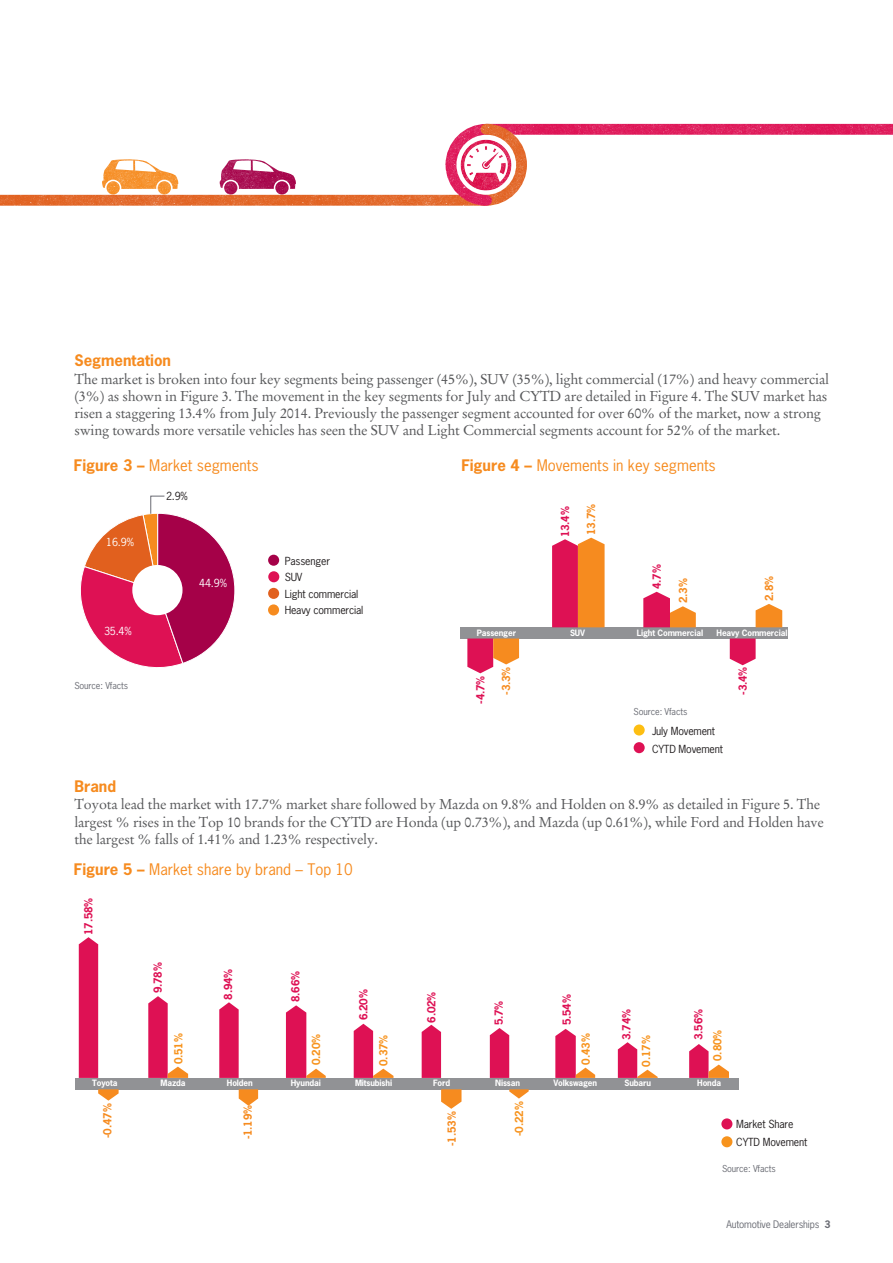
<style>
.page{position:relative;width:893px;height:1263px;background:#fff}
.page>*{position:absolute;margin:0;border:0;box-sizing:border-box;transform-origin:0 0}
.B_Body_heading{font:15px "News Gothic Std";color:#f68b1f}
.t1{font:700 15px "News Gothic Std";color:#f68b1f}
.B_Body_heading-2{font:14.25px/17.1px "Stempel Garamond LT Std";letter-spacing:-.015em;color:#57585a}
.A_Heading{font:10.5px/18px "News Gothic Std";letter-spacing:-.015em;color:#231f20}
.A_Heading-2{font:700 10.5px "News Gothic Std";letter-spacing:-.015em;color:#de1154}
.A_Heading-3{font:700 10.5px "News Gothic Std";letter-spacing:-.015em;color:#f7931d}
.A_Heading-4{font:700 10.5px "News Gothic Std";letter-spacing:-.015em;color:#f68b1f}
.A_Heading-5{font:10.5px "News Gothic Std";color:#fff}
.t2{font:9.75px "News Gothic Std";letter-spacing:-.015em;color:#696b73}
.H_Small_copy{font:9px "News Gothic Std";letter-spacing:-.015em;color:#696b73}
.A_Heading-6{font:700 8.25px "News Gothic Std";letter-spacing:-.015em;color:#fff}
.s1{font-weight:700}
</style>
<div class="page">
<img style="left:0;top:123px;width:893px;height:1025px">
<div style="left:75px;top:1078px;width:663px;height:11px;background:#919295"></div>
<div style="left:721px;top:1118px;width:11px;height:11px;background:#de1154;border-radius:50%"></div>
<div style="left:721px;top:1136px;width:11px;height:11px;background:#f7931d;border-radius:50%"></div>
<svg style="left:78px;top:495px;width:158px;height:182px"></svg>
<div style="left:268px;top:555px;width:11px;height:11px;background:#a50148;border-radius:50%"></div>
<div style="left:268px;top:571px;width:11px;height:11px;background:#de1154;border-radius:50%"></div>
<div style="left:268px;top:588px;width:11px;height:11px;background:#e1601e;border-radius:50%"></div>
<div style="left:268px;top:604px;width:11px;height:11px;background:#f68b1f;border-radius:50%"></div>
<div style="left:132px;top:565px;width:51px;height:50px;background:#fff;border-radius:50%"></div>
<div style="left:461px;top:627px;width:327px;height:11px;background:#919295"></div>
<div style="left:634px;top:724px;width:11px;height:11px;background:#fdbe12;border-radius:50%"></div>
<div style="left:634px;top:742px;width:11px;height:11px;background:#de1154;border-radius:50%"></div>
<svg style="left:730px;top:638px;width:26px;height:27px"></svg>
<svg style="left:756px;top:604px;width:26px;height:23px"></svg>
<svg style="left:643px;top:592px;width:53px;height:35px"></svg>
<svg style="left:552px;top:538px;width:53px;height:89px;background:#eb5843"></svg>
<svg style="left:467px;top:638px;width:52px;height:35px"></svg>
<div style="left:79px;top:937px;width:19px;height:141px;background:#de1154"></div>
<svg style="left:219px;top:1002px;width:20px;height:76px;background:#e02461"></svg>
<svg style="left:422px;top:1025px;width:19px;height:53px"></svg>
<svg style="left:490px;top:1028px;width:19px;height:50px"></svg>
<svg style="left:689px;top:1044px;width:40px;height:34px"></svg>
<svg style="left:618px;top:1042px;width:40px;height:36px"></svg>
<svg style="left:555px;top:1029px;width:40px;height:49px"></svg>
<svg style="left:286px;top:1005px;width:40px;height:73px"></svg>
<svg style="left:354px;top:1024px;width:39px;height:54px"></svg>
<svg style="left:148px;top:996px;width:40px;height:82px"></svg>
<svg style="left:98px;top:1089px;width:21px;height:12px"></svg>
<svg style="left:239px;top:1089px;width:19px;height:17px"></svg>
<svg style="left:441px;top:1089px;width:20px;height:20px"></svg>
<svg style="left:509px;top:1089px;width:20px;height:9px"></svg>
<p class="t1" style="left:74px;top:351px;width:98px">Segmentation</p>
<p class="B_Body_heading-2" style="left:74px;top:370px;width:756px">The market is broken into four key segments being passenger (45%), SUV (35%), light commercial (17%) and heavy commercial (3%) as shown in Figure 3. The movement in the key segments for July and CYTD are detailed in Figure 4. The SUV market has risen a staggering 13.4% from July 2014. Previously the passenger segment accounted for over 60% of the market, now a strong swing towards more versatile vehicles has seen the SUV and Light Commercial segments account for 52% of the market.</p>
<p class="B_Body_heading" style="left:74px;top:456px;width:186px"><span class="s1">Figure 3 –</span> Market segments</p>
<p class="A_Heading-5" style="left:106px;top:536px;width:29px">16.9%</p>
<p class="A_Heading-5" style="left:104px;top:624px;width:29px">35.4%</p>
<p class="H_Small_copy" style="left:74px;top:680px;width:55px">Source: Vfacts</p>
<p class="A_Heading" style="left:166px;top:487px;width:23px">2.9%</p>
<p class="A_Heading-5" style="left:199px;top:576px;width:29px">44.9%</p>
<p class="A_Heading" style="left:285px;top:551px;width:47px">Passenger</p>
<p class="A_Heading" style="left:285px;top:568px;width:19px">SUV</p>
<p class="A_Heading" style="left:285px;top:584px;width:75px">Light commercial</p>
<p class="A_Heading" style="left:285px;top:601px;width:80px">Heavy commercial</p>
<p class="B_Body_heading" style="left:461px;top:456px;width:256px"><span class="s1">Figure 4 –</span> Movements in key segments</p>
<p class="A_Heading-2" style="left:558px;top:537px;width:32px;rotate:-90deg">13.4%</p>
<p class="A_Heading-4" style="left:584px;top:535px;width:33px;rotate:-90deg">13.7%</p>
<p class="A_Heading-2" style="left:650px;top:589px;width:26px;rotate:-90deg">4.7%</p>
<p class="A_Heading-4" style="left:676px;top:603px;width:26px;rotate:-90deg">2.3%</p>
<p class="A_Heading-4" style="left:762px;top:601px;width:26px;rotate:-90deg">2.8%</p>
<p class="A_Heading-6" style="left:477px;top:627px;width:41px">Passenger</p>
<p class="A_Heading-6" style="left:570px;top:627px;width:17px">SUV</p>
<p class="A_Heading-6" style="left:637px;top:627px;width:68px">Light Commercial</p>
<p class="A_Heading-6" style="left:717px;top:627px;width:72px">Heavy Commercial</p>
<p class="A_Heading-2" style="left:473px;top:704px;width:30px;rotate:-90deg">-4.7%</p>
<p class="A_Heading-4" style="left:499px;top:695px;width:30px;rotate:-90deg">-3.3%</p>
<p class="A_Heading-2" style="left:736px;top:695px;width:30px;rotate:-90deg">-3.4%</p>
<p class="H_Small_copy" style="left:634px;top:705px;width:55px">Source: Vfacts</p>
<p class="A_Heading" style="left:652px;top:722px;width:72px">July Movement<br>CYTD Movement</p>
<p class="t1" style="left:74px;top:777px;width:43px">Brand</p>
<p class="B_Body_heading-2" style="left:74px;top:796px;width:751px">Toyota lead the market with 17.7% market share followed by Mazda on 9.8% and Holden on 8.9% as detailed in Figure 5. The largest % rises in the Top 10 brands for the CYTD are Honda (up 0.73%), and Mazda (up 0.61%), while Ford and Holden have the largest % falls of 1.41% and 1.23% respectively.</p>
<p class="B_Body_heading" style="left:74px;top:860px;width:280px"><span class="s1">Figure 5 –</span> Market share by brand – Top 10</p>
<p class="A_Heading-2" style="left:82px;top:935px;width:39px;rotate:-90deg">17.58%</p>
<p class="A_Heading-2" style="left:151px;top:993px;width:33px;rotate:-90deg">9.78%</p>
<p class="A_Heading-2" style="left:221px;top:999px;width:32px;rotate:-90deg">8.94%</p>
<p class="A_Heading-2" style="left:288px;top:1002px;width:33px;rotate:-90deg">8.66%</p>
<p class="A_Heading-2" style="left:357px;top:1020px;width:33px;rotate:-90deg">6.20%</p>
<p class="A_Heading-2" style="left:424px;top:1023px;width:33px;rotate:-90deg">6.02%</p>
<p class="A_Heading-2" style="left:492px;top:1025px;width:26px;rotate:-90deg">5.7%</p>
<p class="A_Heading-2" style="left:560px;top:1025px;width:33px;rotate:-90deg">5.54%</p>
<p class="A_Heading-3" style="left:172px;top:1064px;width:33px;rotate:-90deg">0.51%</p>
<p class="A_Heading-3" style="left:309px;top:1065px;width:33px;rotate:-90deg">0.20%</p>
<p class="A_Heading-3" style="left:376px;top:1066px;width:33px;rotate:-90deg">0.37%</p>
<p class="A_Heading-2" style="left:620px;top:1040px;width:33px;rotate:-90deg">3.74%</p>
<p class="A_Heading-2" style="left:692px;top:1040px;width:33px;rotate:-90deg">3.56%</p>
<p class="A_Heading-3" style="left:579px;top:1064px;width:33px;rotate:-90deg">0.43%</p>
<p class="A_Heading-3" style="left:639px;top:1066px;width:33px;rotate:-90deg">0.17%</p>
<p class="A_Heading-3" style="left:711px;top:1061px;width:33px;rotate:-90deg">0.80%</p>
<p class="A_Heading-6" style="left:92px;top:1078px;width:27px">Toyota</p>
<p class="A_Heading-6" style="left:161px;top:1078px;width:27px">Mazda</p>
<p class="A_Heading-6" style="left:227px;top:1078px;width:27px">Holden</p>
<p class="A_Heading-6" style="left:291px;top:1078px;width:32px">Hyundai</p>
<p class="A_Heading-6" style="left:355px;top:1078px;width:39px">Mitsubishi</p>
<p class="A_Heading-6" style="left:433px;top:1078px;width:19px">Ford</p>
<p class="A_Heading-6" style="left:495px;top:1078px;width:26px">Nissan</p>
<p class="A_Heading-6" style="left:553px;top:1078px;width:45px">Volkswagen</p>
<p class="A_Heading-6" style="left:624px;top:1078px;width:28px">Subaru</p>
<p class="A_Heading-6" style="left:697px;top:1078px;width:25px">Honda</p>
<p class="A_Heading-4" style="left:101px;top:1138px;width:36px;rotate:-90deg">-0.47%</p>
<p class="A_Heading-4" style="left:241px;top:1139px;width:36px;rotate:-90deg">-1.19%</p>
<p class="A_Heading-4" style="left:445px;top:1146px;width:36px;rotate:-90deg">-1.53%</p>
<p class="A_Heading-3" style="left:512px;top:1136px;width:36px;rotate:-90deg">-0.22%</p>
<p class="A_Heading" style="left:736px;top:1114px;width:59px">Market Share</p>
<p class="A_Heading" style="left:736px;top:1132px;width:72px">CYTD Movement</p>
<p class="H_Small_copy" style="left:722px;top:1162px;width:55px">Source: Vfacts</p>
<p class="t2" style="left:726px;top:1218px;width:106px">Automotive Dealerships <span class="s1">3</span></p>
</div>
